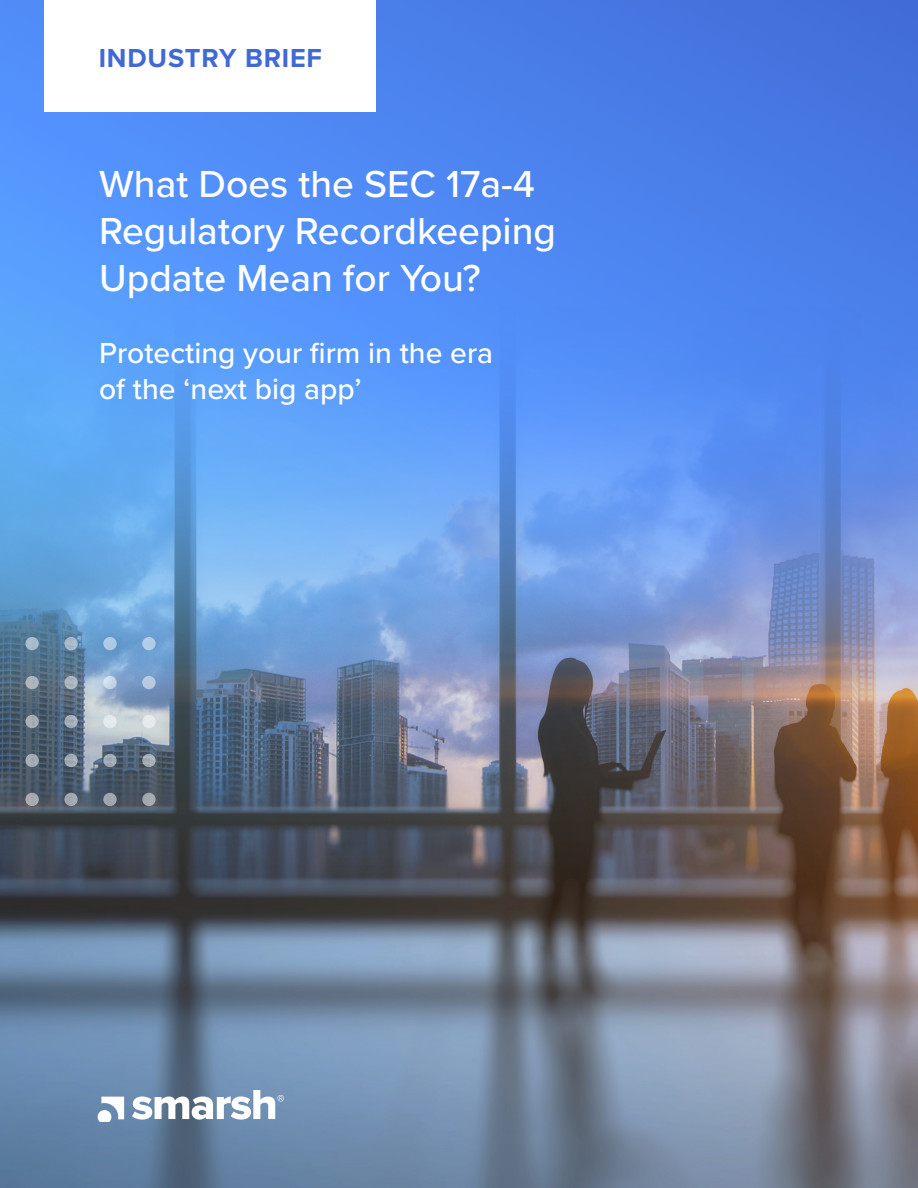
<style>
.page{position:relative;width:918px;height:1188px;background:#fff}
.page>*{position:absolute;margin:0;border:0;box-sizing:border-box;transform-origin:0 0}
.Title_color_ext{font:500 39px/46.8px "Proxima Nova";color:#fff}
.Title_color_ext-2{font:500 30px/36px "Proxima Nova";color:#fff}
.t1{font:700 27px "Proxima Nova";letter-spacing:.03em;color:#4069d4}
</style>
<div class="page">
<img style="left:0;top:991px;width:918px;height:197px">
<img style="left:0;top:0;width:918px;height:991px">
<div style="left:142px;top:793px;width:14px;height:13px;background:#a5aab1;border-radius:50%"></div>
<div style="left:103px;top:793px;width:14px;height:13px;background:#a0a6ad;border-radius:50%"></div>
<div style="left:64px;top:793px;width:14px;height:13px;background:#a3a7af;border-radius:50%"></div>
<div style="left:25px;top:793px;width:14px;height:13px;background:#a9acb1;border-radius:50%"></div>
<svg style="left:142px;top:754px;width:14px;height:13px"></svg>
<svg style="left:103px;top:754px;width:14px;height:13px"></svg>
<svg style="left:64px;top:754px;width:14px;height:13px"></svg>
<div style="left:25px;top:754px;width:14px;height:13px;background:#a6aeb4;border-radius:50%"></div>
<div style="left:142px;top:715px;width:14px;height:13px;background:#e6eaeb;border-radius:50%"></div>
<div style="left:103px;top:715px;width:14px;height:13px;background:#e3eaec;border-radius:50%"></div>
<svg style="left:64px;top:715px;width:14px;height:13px"></svg>
<div style="left:25px;top:715px;width:14px;height:13px;background:#a7afb7;border-radius:50%"></div>
<div style="left:142px;top:676px;width:14px;height:13px;background:#b8c9e1;border-radius:50%"></div>
<svg style="left:103px;top:676px;width:14px;height:13px"></svg>
<svg style="left:64px;top:676px;width:14px;height:13px"></svg>
<div style="left:25px;top:676px;width:14px;height:13px;background:#adb5bd;border-radius:50%"></div>
<div style="left:142px;top:637px;width:14px;height:13px;background:#b2cde7;border-radius:50%"></div>
<div style="left:103px;top:637px;width:14px;height:13px;background:#afcae3;border-radius:50%"></div>
<div style="left:64px;top:637px;width:14px;height:13px;background:#a8bbc8;border-radius:50%"></div>
<div style="left:25px;top:637px;width:14px;height:13px;background:#a8bbc9;border-radius:50%"></div>
<svg style="left:132px;top:1090px;width:152px;height:30px"></svg>
<svg style="left:98px;top:1097px;width:26px;height:25px"></svg>
<div style="left:45px;top:0;width:331px;height:111px;background:#fff"></div>
<p class="t1" style="left:99px;top:38px;width:225px">INDUSTRY BRIEF</p>
<p class="Title_color_ext" style="left:99px;top:159px;width:458px">What Does the SEC 17a-4<br>Regulatory Recordkeeping<br>Update Mean for You?</p>
<p class="Title_color_ext-2" style="left:99px;top:334px;width:396px">Protecting your firm in the era of the ‘next big app’</p>
</div>
